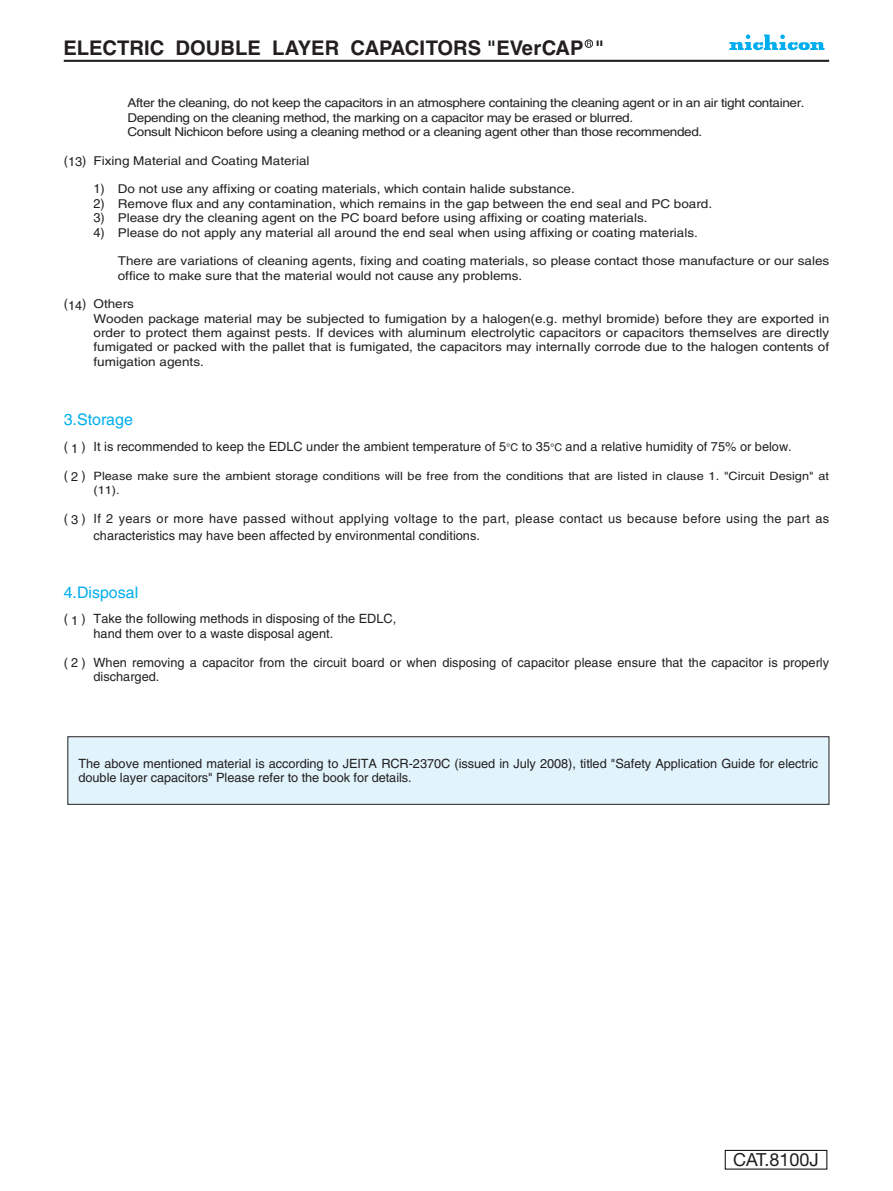
<style>
.page{position:relative;width:893px;height:1191px;background:#fff}
.page>*{position:absolute;margin:0;border:0;box-sizing:border-box;transform-origin:0 0}
.t1{font:700 20.25px "Helvetica";color:#231f20}
.t2{font:18px "Helvetica Neue LT Std";color:#231f20}
.t3{font:15.9px "Helvetica";color:#00aeef}
.t4{font:12.75px/14.4px "Helvetica";color:#231f20}
.t5{font:12.75px/17.1px "Helvetica";letter-spacing:.025em;color:#231f20}
.t6{font:12.15px/14.4px "Helvetica";color:#231f20;scale:1.11 1}
.t7{font:12.15px/14.4px "Helvetica";letter-spacing:-.025em;color:#231f20;scale:1.11 1}
.t8{font:11.55px/14.4px "Helvetica";color:#231f20;scale:1.11 1}
.s1{font-size:12.75px}
.s2{font-size:10.65px}
</style>
<div class="page">
<div style="left:585px;top:40px;width:8px;height:8px;border:1px solid #231f20;border-radius:50%"></div>
<svg style="left:587px;top:41px;width:4px;height:5px"></svg>
<hr style="left:64px;top:60px;width:765px;height:2px;background:#231f20">
<svg style="left:729px;top:34px;width:95px;height:16px"></svg>
<div style="left:725px;top:1150px;width:102px;height:19px;border:1px solid #030303"></div>
<div style="left:68px;top:736px;width:761px;height:68px;background:#e1f4fc"></div>
<div style="left:68px;top:736px;width:761px;height:68px;border:1px solid #231f20"></div>
<h1 class="t1" style="left:63px;top:35px;width:542px">ELECTRIC DOUBLE LAYER CAPACITORS "EVerCAP "</h1>
<p class="t7" style="left:128px;top:96px;width:611px">After the cleaning, do not keep the capacitors in an atmosphere containing the cleaning agent or in an air tight container.<br>Depending on the cleaning method, the marking on a capacitor may be erased or blurred.<br>Consult Nichicon before using a cleaning method or a cleaning agent other than those recommended.</p>
<p class="t6" style="left:64px;top:153px;width:223px"><span class="s1">(13)</span> Fixing Material and Coating Material</p>
<p class="t6" style="left:94px;top:182px;width:435px"><span class="s1">1)</span> Do not use any affixing or coating materials, which contain halide substance.</p>
<p class="t6" style="left:94px;top:196px;width:559px"><span class="s1">2)</span> Remove flux and any contamination, which remains in the gap between the end seal and PC board.</p>
<p class="t6" style="left:94px;top:211px;width:501px"><span class="s1">3)</span> Please dry the cleaning agent on the PC board before using affixing or coating materials.</p>
<p class="t6" style="left:94px;top:225px;width:546px"><span class="s1">4)</span> Please do not apply any material all around the end seal when using affixing or coating materials.</p>
<p class="t6" style="left:118px;top:254px;width:642px">There are variations of cleaning agents, fixing and coating materials, so please contact those manufacture or our sales office to make sure that the material would not cause any problems.</p>
<p class="t6" style="left:94px;top:297px;width:664px;text-indent:-30px"><span class="s1">(14)</span> Others<br>Wooden package material may be subjected to fumigation by a halogen(e.g. methyl bromide) before they are exported in order to protect them against pests. If devices with aluminum electrolytic capacitors or capacitors themselves are directly fumigated or packed with the pallet that is fumigated, the capacitors may internaIly corrode due to the halogen contents of fumigation agents.</p>
<h3 class="t3" style="left:64px;top:410px;width:71px">3.Storage</h3>
<p class="t4" style="left:64px;top:439px;width:729px">( 1 ) It is recommended to keep the EDLC under the ambient temperature of 5<span class="s2">°C</span> to 35<span class="s2">°C</span> and a relative humidity of 75% or below.</p>
<p class="t8" style="left:94px;top:468px;width:664px;text-indent:-30px"><span class="s1">( 2 )</span> Please make sure the ambient storage conditions will be free from the conditions that are listed in clause 1. "Circuit Design" at (11).</p>
<p class="t5" style="left:94px;top:510px;width:737px;text-indent:-30px">( 3 ) If 2 years or more have passed without applying voltage to the part, please contact us because before using the part as characteristics may have been affected by environmental conditions.</p>
<h3 class="t3" style="left:64px;top:582px;width:76px">4.Disposal</h3>
<p class="t4" style="left:94px;top:612px;width:304px;text-indent:-30px">( 1 ) Take the following methods in disposing of the EDLC, hand them over to a waste disposal agent.</p>
<p class="t4" style="left:94px;top:655px;width:737px;text-indent:-30px">( 2 ) When removing a capacitor from the circuit board or when disposing of capacitor please ensure that the capacitor is properly discharged.</p>
<p class="t4" style="left:79px;top:756px;width:741px">The above mentioned material is according to JEITA RCR-2370C (issued in July 2008), titled "Safety Application Guide for electric double layer capacitors" Please refer to the book for details.</p>
<h2 class="t2" style="left:733px;top:1149px;width:87px">CAT.8100J</h2>
</div>
